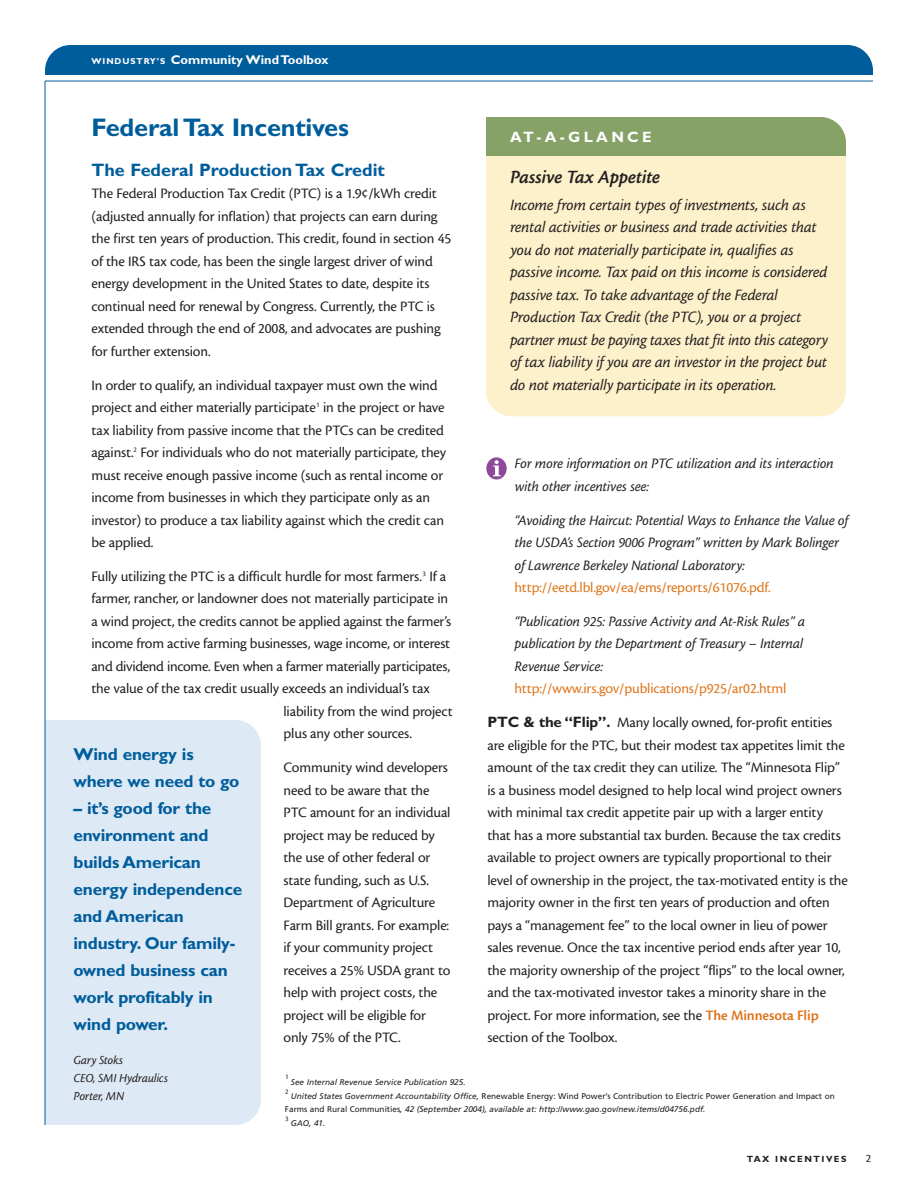
<style>
.page{position:relative;width:918px;height:1188px;background:#fff}
.page>*{position:absolute;margin:0;border:0;box-sizing:border-box;transform-origin:0 0}
.t1{font:700 25.5px "Gill Sans";letter-spacing:-.01em;color:#005d9c}
.t2{font:19.5px "Cronos MM It 574 11";letter-spacing:-.01em;color:#231f20}
.t3{font:700 18px "Gill Sans";color:#005d9c}
.t4{font:700 17.25px/27px "Gill Sans";letter-spacing:-.01em;color:#005d9c}
.t5{font:16.5px/22.5px "Cronos MM It 408 11";letter-spacing:-.01em;color:#231f20}
.t6{font:15px/22.5px "Cronos MM 408 11";letter-spacing:-.01em;color:#231f20}
.t7{font:15px/22.5px "Cronos MM It 408 11";letter-spacing:-.01em;color:#231f20}
.t8{font:15px "Cronos MM 408 11";letter-spacing:-.01em;color:#de761b}
.t9{font:700 15px "Gill Sans";letter-spacing:.22em;color:#fff}
.t10{font:12.75px/18.5px "Cronos MM It 408 11";letter-spacing:-.01em;color:#231f20}
.t11{font:700 12.75px "Gill Sans";letter-spacing:.005em;color:#fff}
.t12{font:12px "Cronos MM 408 11";color:#231f20}
.t13{font:700 9px "Gill Sans";letter-spacing:.165em;color:#231f20}
.t14{font:italic 8.25px/12.8px "Frutiger";color:#231f20}
.t15{font:7.5px "Cronos MM 408 11";color:#231f20}
.s1{font-size:8.7px}
.s2{font-family:"Gill Sans";font-weight:700}
.s3{font-family:"Cronos MM 574 11";color:#de761b}
.s4{font-style:normal}
</style>
<div class="page">
<div style="left:17px;top:720px;width:244px;height:405px;background:#dde9f4;border-radius:26px"></div>
<div style="left:10px;top:686px;width:35px;height:442px;background:#fff"></div>
<div style="left:45px;top:45px;width:828px;height:60px;background:#005d9c;border-radius:26px"></div>
<div style="left:45px;top:75px;width:828px;height:32px;background:#fff"></div>
<hr style="left:45px;top:81px;width:1px;height:1044px;background:#005d9c">
<hr style="left:45px;top:81px;width:828px;height:1px;background:#005d9c">
<svg style="left:486px;top:457px;width:21px;height:23px"></svg>
<svg style="left:493px;top:460px;width:8px;height:16px"></svg>
<div style="left:486px;top:117px;width:360px;height:299px;background:#fcf1ca;border-radius:26px"></div>
<div style="left:464px;top:117px;width:382px;height:62px;background:#87a267;border-radius:26px"></div>
<div style="left:454px;top:117px;width:32px;height:64px;background:#fff"></div>
<div style="left:486px;top:156px;width:360px;height:26px;background:#fcf1ca"></div>
<p class="t11" style="left:92px;top:55px;width:238px"><span class="s1">WINDUSTRY’S</span> Community WindToolbox</p>
<h1 class="t1" style="left:92px;top:118px;width:259px">Federal Tax Incentives</h1>
<p class="t9" style="left:510px;top:132px;width:143px">AT-A-GLANCE</p>
<h2 class="t2" style="left:510px;top:169px;width:152px">Passive Tax Appetite</h2>
<p class="t5" style="left:510px;top:195px;width:319px">Income from certain types of investments, such as rental activities or business and trade activities that you do not materially participate in, qualifies as passive income. Tax paid on this income is considered passive tax. To take advantage of the Federal Production Tax Credit (the PTC), you or a project partner must be paying taxes that fit into this category of tax liability if you are an investor in the project but do not materially participate in its operation.</p>
<p class="t3" style="left:92px;top:163px;width:295px">The Federal Production Tax Credit</p>
<p class="t6" style="left:92px;top:183px;width:361px">The Federal Production Tax Credit (PTC) is a 1.9¢/kWh credit (adjusted annually for inflation) that projects can earn during the first ten years of production. This credit, found in section 45 of the IRS tax code, has been the single largest driver of wind energy development in the United States to date, despite its continual need for renewal by Congress. Currently, the PTC is extended through the end of 2008, and advocates are pushing for further extension.</p>
<p class="t6" style="left:91px;top:375px;width:356px">In order to qualify, an individual taxpayer must own the wind project and either materially participate<sup>1</sup> in the project or have tax liability from passive income that the PTCs can be credited against.<sup>2</sup> For individuals who do not materially participate, they must receive enough passive income (such as rental income or income from businesses in which they participate only as an investor) to produce a tax liability against which the credit can be applied.</p>
<p class="t6" style="left:91px;top:566px;width:356px">Fully utilizing the PTC is a difficult hurdle for most farmers.<sup>3</sup> If a</p>
<p class="t6" style="left:91px;top:588px;width:358px">farmer, rancher, or landowner does not materially participate in</p>
<p class="t6" style="left:91px;top:611px;width:361px">a wind project, the credits cannot be applied against the farmer’s</p>
<p class="t6" style="left:91px;top:633px;width:360px">income from active farming businesses, wage income, or interest</p>
<p class="t6" style="left:91px;top:656px;width:360px">and dividend income. Even when a farmer materially participates,</p>
<p class="t6" style="left:91px;top:678px;width:340px">the value of the tax credit usually exceeds an individual’s tax</p>
<p class="t6" style="left:283px;top:701px;width:171px">liability from the wind project</p>
<p class="t6" style="left:283px;top:723px;width:130px">plus any other sources.</p>
<p class="t6" style="left:283px;top:757px;width:169px">Community wind developers need to be aware that the<br>PTC amount for an individual project may be reduced by the use of other federal or state funding, such as U.S.<br>Department of Agriculture<br>Farm Bill grants. For example: if your community project receives a 25% USDA grant to help with project costs, the project will be eligible for only 75% of the PTC.</p>
<p class="t7" style="left:514px;top:454px;width:321px">For more information on PTC utilization and its interaction with other incentives see:</p>
<p class="t7" style="left:514px;top:510px;width:335px">“Avoiding the Haircut: Potential Ways to Enhance the Value of the USDA’s Section 9006 Program” written by Mark Bolinger of Lawrence Berkeley National Laboratory:</p>
<p class="t8" style="left:514px;top:582px;width:258px">http://eetd.lbl.gov/ea/ems/reports/61076.pdf.</p>
<p class="t7" style="left:514px;top:611px;width:292px">“Publication 925: Passive Activity and At-Risk Rules” a publication by the Department of Treasury – Internal<br>Revenue Service:</p>
<p class="t8" style="left:514px;top:683px;width:273px">http://www.irs.gov/publications/p925/ar02.html</p>
<p class="t6" style="left:487px;top:712px;width:362px"><span class="s2">PTC &amp; the “Flip”.</span> Many locally owned, for-profit entities are eligible for the PTC, but their modest tax appetites limit the amount of the tax credit they can utilize. The “Minnesota Flip” is a business model designed to help local wind project owners with minimal tax credit appetite pair up with a larger entity that has a more substantial tax burden. Because the tax credits available to project owners are typically proportional to their level of ownership in the project, the tax-motivated entity is the majority owner in the first ten years of production and often pays a “management fee” to the local owner in lieu of power sales revenue. Once the tax incentive period ends after year 10, the majority ownership of the project “flips” to the local owner, and the tax-motivated investor takes a minority share in the project. For more information, see the <span class="s3">The Minnesota Flip </span>section of the Toolbox.</p>
<p class="t4" style="left:73px;top:743px;width:168px">Wind energy is where we need to go</p>
<p class="t4" style="left:73px;top:797px;width:170px">– it’s good for the environment and builds American energy independence and American industry. Our family&shy;owned business can work profitably in wind power.</p>
<p class="t10" style="left:73px;top:1051px;width:96px">Gary Stoks<br>CEO, SMI Hydraulics<br>Porter, MN</p>
<p class="t15" style="left:285px;top:1074px;width:5px">1</p>
<p class="t14" style="left:291px;top:1076px;width:176px">See Internal Revenue Service Publication 925.</p>
<p class="t15" style="left:285px;top:1088px;width:5px">2</p>
<p class="t14" style="left:285px;top:1090px;width:551px;text-indent:6px">United States Government Accountability Office, <span class="s4">Renewable Energy: Wind Power’s Contribution to Electric Power Generation and Impact on<br>Farms and Rural Communities</span>, 42 (September 2004), available at: http://www.gao.gov/new.items/d04756.pdf.</p>
<p class="t15" style="left:285px;top:1115px;width:5px">3</p>
<p class="t14" style="left:291px;top:1117px;width:36px">GAO, 41.</p>
<p class="t13" style="left:747px;top:1156px;width:101px">TAX INCENTIVES</p>
<p class="t12" style="left:866px;top:1153px;width:7px">2</p>
</div>
